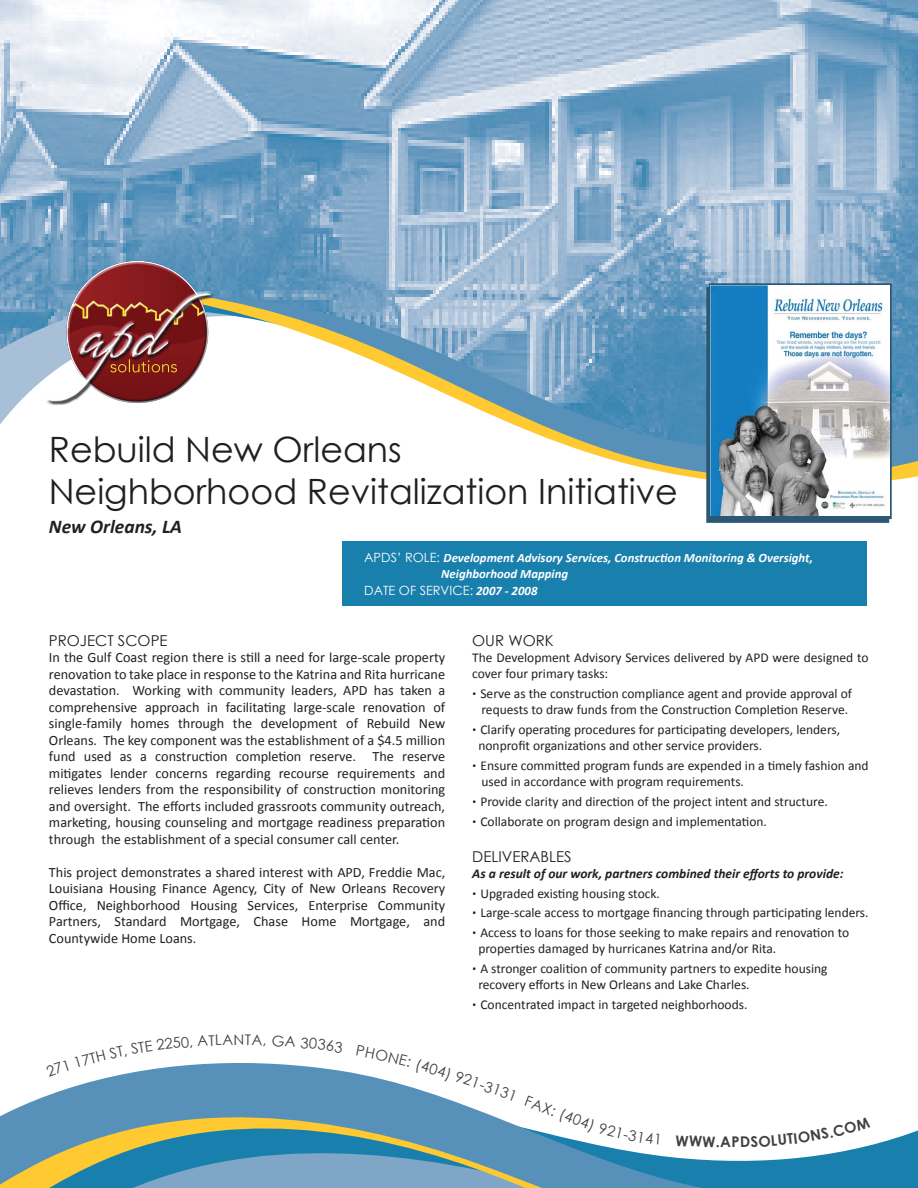
<style>
.page{position:relative;width:918px;height:1188px;background:#fff}
.page>*{position:absolute;margin:0;border:0;box-sizing:border-box;transform-origin:0 0}
.t1{font:34.95px/41.8px "Century Gothic";color:#231f20}
.t2{font:italic 700 19.5px "Calibri";color:#231f20}
.t3{font:15px "Century Gothic";color:#231f20}
.t4{font:14.7px "Century Gothic";color:#414042}
.t5{font:700 14.7px "Century Gothic";color:#414042}
.t6{font:14.25px/16.5px "Calibri";color:#231f20;text-align:justify}
.t7{font:13.5px/19.8px "Calibri";color:#231f20}
.t8{font:italic 700 12.75px/16.5px "Calibri";color:#fff}
.t9{font:12.75px "Century Gothic";color:#fff}
.s1{font-family:"Century Gothic";font-weight:400;font-style:normal}
.s2{font-family:"Calibri";font-weight:700;font-style:italic}
.s3{font-weight:700;font-style:italic}
</style>
<div class="page">
<svg style="left:599px;top:456px;width:319px;height:25px"></svg>
<svg style="left:0;top:1063px;width:918px;height:125px"></svg>
<img style="left:0;top:0;width:918px;height:456px">
<div style="left:342px;top:541px;width:525px;height:65px;background:#197fad"></div>
<img style="left:34px;top:242px;width:205px;height:182px">
<svg style="left:706px;top:287px;width:183px;height:236px"></svg>
<svg style="left:709px;top:283px;width:183px;height:236px;background:#4e7790"></svg>
<img style="left:711px;top:285px;width:178px;height:231px">
<svg style="left:45px;top:1063px;width:24px;height:14px"></svg>
<svg style="left:75px;top:1063px;width:158px;height:4px"></svg>
<svg style="left:357px;top:1063px;width:107px;height:20px"></svg>
<svg style="left:493px;top:1084px;width:22px;height:17px"></svg>
<svg style="left:598px;top:1122px;width:61px;height:23px"></svg>
<svg style="left:676px;top:1135px;width:43px;height:12px"></svg>
<svg style="left:733px;top:1117px;width:137px;height:30px"></svg>
<h1 class="t1" style="left:49px;top:428px;width:631px">Rebuild New Orleans<br>Neighborhood Revitalization Initiative</h1>
<h2 class="t2" style="left:49px;top:514px;width:135px">New Orleans, LA</h2>
<p class="t8" style="left:441px;top:549px;width:373px;text-indent:-77px"><span class="s1">APDS’ ROLE:</span> Development Advisory Services, Construction Monitoring &amp; Oversight,<br>Neighborhood Mapping</p>
<p class="t9" style="left:364px;top:581px;width:175px">DATE OF SERVICE: <span class="s2">2007 - 2008</span></p>
<p class="t3" style="left:49px;top:630px;width:120px">PROJECT SCOPE</p>
<p class="t6" style="left:49px;top:649px;width:398px">In the Gulf Coast region there is still a need for large-scale property renovation to take place in response to the Katrina and Rita hurricane devastation. Working with community leaders, APD has taken a comprehensive approach in facilitating large-scale renovation of single-family homes through the development of Rebuild New Orleans. The key component was the establishment of a $4.5 million fund used as a construction completion reserve. The reserve mitigates lender concerns regarding recourse requirements and relieves lenders from the responsibility of construction monitoring and oversight. The efforts included grassroots community outreach, marketing, housing counseling and mortgage readiness preparation through the establishment of a special consumer call center.</p>
<p class="t6" style="left:49px;top:864px;width:398px">This project demonstrates a shared interest with APD, Freddie Mac, Louisiana Housing Finance Agency, City of New Orleans Recovery Office, Neighborhood Housing Services, Enterprise Community Partners, Standard Mortgage, Chase Home Mortgage, and Countywide Home Loans.</p>
<p class="t4" style="left:234px;top:1029px;width:12px">N</p>
<p class="t3" style="left:472px;top:630px;width:83px">OUR WORK</p>
<p class="t7" style="left:472px;top:649px;width:398px;line-height:16.2px">The Development Advisory Services delivered by APD were designed to cover four primary tasks:</p>
<p class="t7" style="left:472px;top:685px;width:381px;line-height:16.2px;text-align:center"><sup>.</sup> Serve as the construction compliance agent and provide approval of requests to draw funds from the Construction Completion Reserve.</p>
<p class="t7" style="left:478px;top:721px;width:363px;line-height:16.2px;text-indent:-6px"><sup>.</sup> Clarify operating procedures for participating developers, lenders, nonprofit organizations and other service providers.</p>
<p class="t7" style="left:481px;top:757px;width:389px;line-height:16.2px;text-indent:-9px"><sup>.</sup> Ensure committed program funds are expended in a timely fashion and used in accordance with program requirements.</p>
<p class="t7" style="left:472px;top:791px;width:357px"><sup>.</sup> Provide clarity and direction of the project intent and structure. <sup>.</sup> Collaborate on program design and implementation.</p>
<p class="t3" style="left:472px;top:846px;width:101px">DELIVERABLES</p>
<p class="t7" style="left:472px;top:863px;width:398px"><span class="s3">As a result of our work, partners combined their efforts to provide:<br></span><sup>.</sup> Upgraded existing housing stock.<br><sup>.</sup> Large-scale access to mortgage financing through participating lenders. <sup>.</sup> Access to loans for those seeking to make repairs and renovation to</p>
<p class="t7" style="left:472px;top:939px;width:357px;text-indent:6px">properties damaged by hurricanes Katrina and/or Rita.<br><sup>.</sup> A stronger coalition of community partners to expedite housing</p>
<p class="t7" style="left:472px;top:975px;width:279px;text-align:center">recovery efforts in New Orleans and Lake Charles. <sup>.</sup> Concentrated impact in targeted neighborhoods.</p>
<p class="t4" style="left:467px;top:1069px;width:32px;rotate:19deg">21-3</p>
<p class="t4" style="left:529px;top:1091px;width:75px;rotate:21deg">FAX: (404)</p>
<p class="t5" style="left:720px;top:1131px;width:12px">A</p>
</div>
